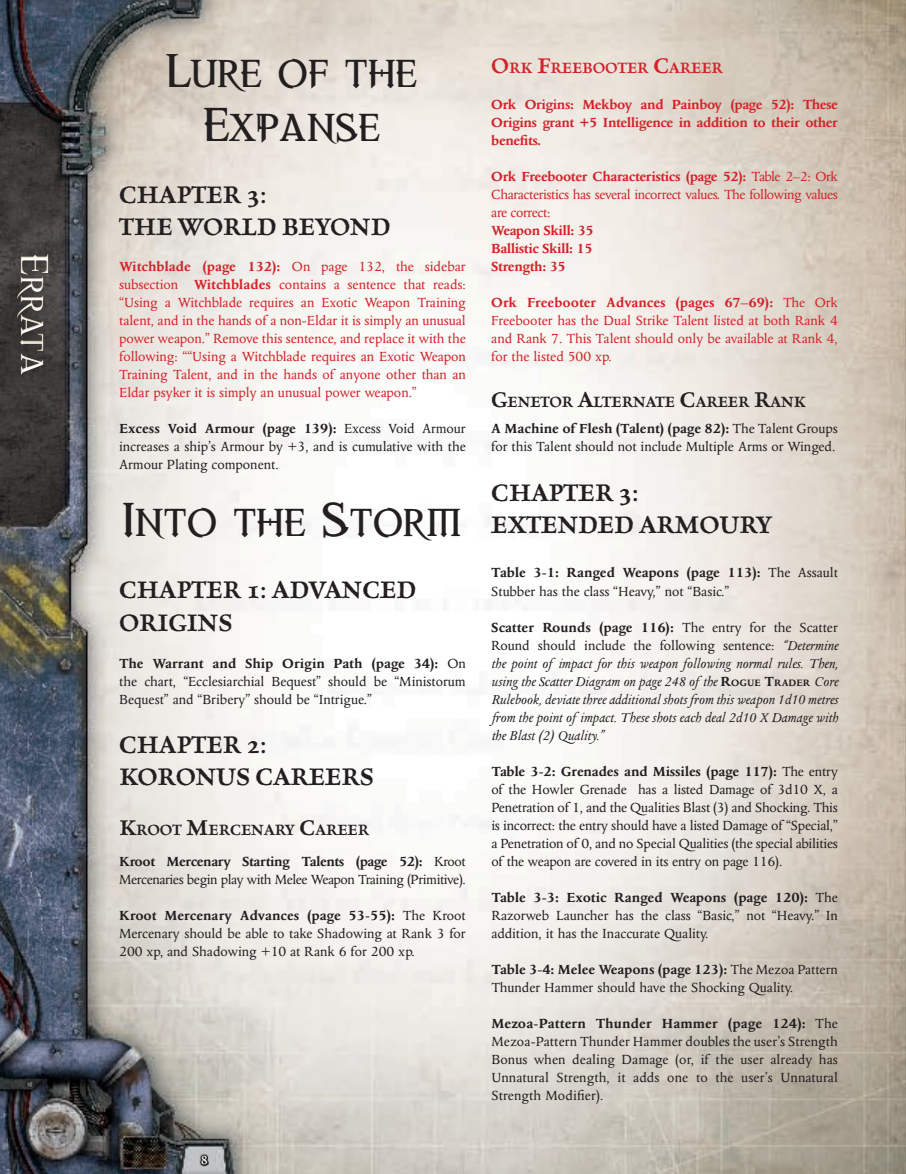
<style>
.page{position:relative;width:906px;height:1174px;background:#fff}
.page>*{position:absolute;margin:0;border:0;box-sizing:border-box;transform-origin:0 0}
.t1{font:45px/54px "REQUIEM Inquisitor";color:#231f20;text-align:center}
.t2{font:37.5px "REQUIEM Inquisitor";color:#fff}
.t3{font:600 27px/32.4px "Celestia Antiqua";color:#231f20}
.t4{font:600 16.8px "Celestia Antiqua";color:#231f20}
.t5{font:600 16.8px "Celestia Antiqua";color:#d2232a}
.t6{font:15px/18px "Columbus";color:#231f20;text-align:justify}
.t7{font:15px/18px "Columbus";color:#d2232a;text-align:justify}
.t8{font:italic 15px/18px "Columbus";color:#231f20;text-align:justify}
.t9{font:700 15px/18px "Columbus";letter-spacing:-.025em;color:#d2232a;text-align:justify}
.t10{font:15px/18px "Columbus";letter-spacing:-.025em;color:#231f20}
.t11{font:13.5px "REQUIEM Inquisitor";color:#fff}
.s1{font-weight:700}
.s2{font-size:24px}
.s3{font-weight:700;font-style:normal}
.s4{font-style:normal}
.s5{font-weight:700;font-style:normal;font-size:10.5px}
</style>
<div class="page">
<img style="left:0;top:0;width:906px;height:1174px">
<svg style="left:199px;top:1153px;width:11px;height:14px"></svg>
<div style="left:0;top:104px;width:69px;height:423px;background:#6c5321;opacity:.75"></div>
<h2 class="t2" style="left:57px;top:254px;width:123px;rotate:90deg">Errata</h2>
<h1 class="t1" style="left:167px;top:48px;width:252px">Lure of the<br>Expanse</h1>
<h3 class="t3" style="left:119px;top:179px;width:149px">CHAPTER 3:<br>THE WOR</h3>
<h3 class="t3" style="left:241px;top:211px;width:151px">LD BEYOND</h3>
<p class="t7" style="left:119px;top:258px;width:348px"><span class="s1">Witchblade (page 132):</span> On page 132, the sidebar subsection <span class="s1">Witchblades</span> contains a sentence that reads: “Using a Witchblade requires an Exotic Weapon Training talent, and in the hands of a non-Eldar it is simply an unusual power weapon.” Remove this sentence, and replace it with the following: ““Using a Witchblade requires an Exotic Weapon Training Talent, and in the hands of anyone other than an Eldar psyker it is simply an unusual power weapon.”</p>
<p class="t6" style="left:119px;top:420px;width:348px"><span class="s1">Excess Void Armour (page 139):</span> Excess Void Armour increases a ship’s Armour by +3, and is cumulative with the Armour Plating component.</p>
<h1 class="t1" style="left:123px;top:497px;width:341px">Into the Storm</h1>
<h3 class="t3" style="left:119px;top:574px;width:242px">CHAPTER 1: ADVANCE</h3>
<h3 class="t3" style="left:396px;top:574px;width:21px">D</h3>
<h3 class="t3" style="left:119px;top:607px;width:84px">ORIGINS</h3>
<p class="t6" style="left:119px;top:654px;width:348px"><span class="s1">The Warrant and Ship Origin Path (page 34):</span> On the chart, “Ecclesiarchial Bequest” should be “Ministorum Bequest” and “Bribery” should be “Intrigue.”</p>
<h3 class="t3" style="left:119px;top:729px;width:149px">CHAPTER 2:<br>KORON</h3>
<h3 class="t3" style="left:216px;top:761px;width:92px">US CAREERS</h3>
<p class="t4" style="left:119px;top:821px;width:251px"><span class="s2">K</span>ROOT <span class="s2">M</span>ERCENARY <span class="s2">C</span>AREER</p>
<p class="t10" style="left:119px;top:852px;width:348px"><span class="s1">Kroot Mercenary Starting Talents (page 52):</span> Kroot<br>Mercenaries begin play with Melee Weapon Training (Primitive).</p>
<p class="t6" style="left:119px;top:906px;width:348px"><span class="s1">Kroot Mercenary Advances (page 53-55):</span> The Kroot Mercenary should be able to take Shadowing at Rank 3 for 200 xp, and Shadowing +10 at Rank 6 for 200 xp.</p>
<p class="t11" style="left:201px;top:1151px;width:9px">8</p>
<p class="t5" style="left:491px;top:59px;width:233px"><span class="s2">O</span>RK <span class="s2">F</span>REEBOOTER <span class="s2">C</span>AREER</p>
<p class="t9" style="left:491px;top:96px;width:348px">Ork Origins: Mekboy and Painboy (page 52): These Origins grant +5 Intelligence in addition to their other benefits.</p>
<p class="t7" style="left:491px;top:168px;width:348px"><span class="s1">Ork Freebooter Characteristics (page 52):</span> Table 2–2: Ork Characteristics has several incorrect values. The following values are correct:</p>
<p class="t9" style="left:491px;top:222px;width:104px">Weapon Skill: 35<br>Ballistic Skill: 15<br>Strength: 35</p>
<p class="t7" style="left:491px;top:294px;width:348px"><span class="s1">Ork Freebooter Advances (pages 67–69):</span> The Ork Freebooter has the Dual Strike Talent listed at both Rank 4 and Rank 7. This Talent should only be available at Rank 4, for the listed 500 xp.</p>
<p class="t4" style="left:491px;top:393px;width:316px"><span class="s2">G</span>ENETOR <span class="s2">A</span>LTERNATE <span class="s2">C</span>AREER <span class="s2">R</span>ANK</p>
<p class="t6" style="left:491px;top:420px;width:348px"><span class="s1">A Machine of Flesh (Talent) (page 82):</span> The Talent Groups for this Talent should not include Multiple Arms or Winged.</p>
<h3 class="t3" style="left:491px;top:477px;width:282px">CHAPTER 3:<br>EXTENDED ARMOURY</h3>
<p class="t6" style="left:491px;top:564px;width:348px"><span class="s1">Table 3-1: Ranged Weapons (page 113):</span> The Assault<br>Stubber has the class “Heavy,” not “Basic.”</p>
<p class="t8" style="left:491px;top:618px;width:348px"><span class="s3">Scatter Rounds (page 116):</span> <span class="s4">The entry for the Scatter Round should include the following sentence:</span> “Determine the point of impact for this weapon following normal rules. Then, using the Scatter Diagram on page 248 of the <span class="s3">R</span><span class="s5">OGUE</span> <span class="s3">T</span><span class="s5">RADER</span> Core Rulebook, deviate three additional shots from this weapon 1d10 metres from the point of impact. These shots each deal 2d10 X Damage with the Blast (2) Quality.”</p>
<p class="t6" style="left:491px;top:762px;width:348px"><span class="s1">Table 3-2: Grenades and Missiles (page 117):</span> The entry of the Howler Grenade has a listed Damage of 3d10 X, a Penetration of 1, and the Qualities Blast (3) and Shocking. This is incorrect: the entry should have a listed Damage of “Special,” a Penetration of 0, and no Special Qualities (the special abilities of the weapon are covered in its entry on page 116).</p>
<p class="t6" style="left:491px;top:888px;width:348px"><span class="s1">Table 3-3: Exotic Ranged Weapons (page 120):</span> The Razorweb Launcher has the class “Basic,” not “Heavy.” In addition, it has the Inaccurate Quality.</p>
<p class="t6" style="left:491px;top:960px;width:348px"><span class="s1">Table 3-4: Melee Weapons (page 123):</span> The Mezoa Pattern<br>Thunder Hammer should have the Shocking Quality.</p>
<p class="t6" style="left:491px;top:1014px;width:348px"><span class="s1">Mezoa-Pattern Thunder Hammer (page 124):</span> The Mezoa-Pattern Thunder Hammer doubles the user’s Strength Bonus when dealing Damage (or, if the user already has Unnatural Strength, it adds one to the user’s Unnatural Strength Modifier).</p>
</div>
